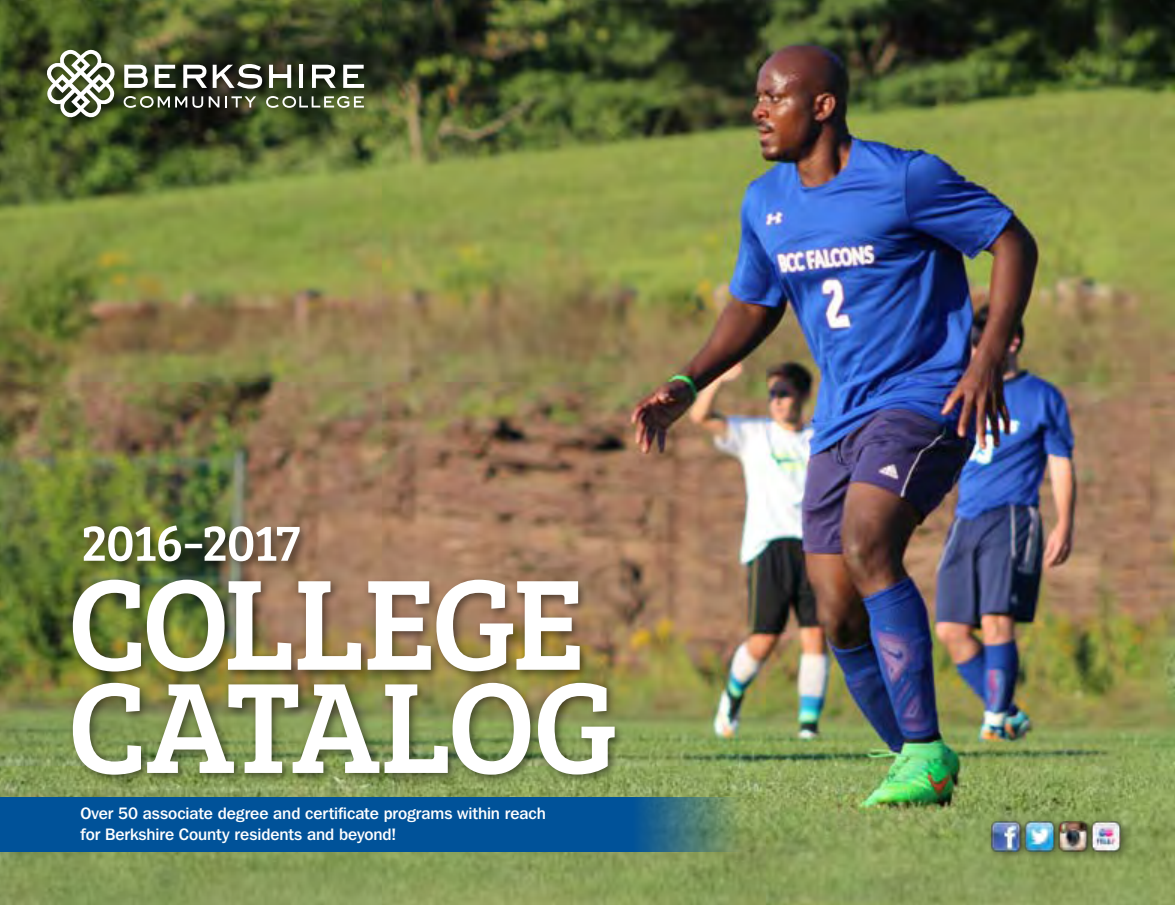
<style>
.page{position:relative;width:1175px;height:905px;background:#fff}
.page>*{position:absolute;margin:0;border:0;box-sizing:border-box;transform-origin:0 0}
.t1{font:133.05px/103.1px "Bree Serif";letter-spacing:-.035em;color:#fff}
.t2{font:52.5px "Bree Serif";letter-spacing:-.025em;color:#fff}
.t3{font:500 16.5px/21px "Franklin Gothic IT Cby BT";letter-spacing:-.005em;color:#fff}
</style>
<div class="page">
<img style="left:0;top:0;width:1174px;height:904px">
<div style="left:986px;top:816px;width:146px;height:45px;background:#000;opacity:.5"></div>
<img style="left:991px;top:821px;width:129px;height:30px">
<div style="left:69px;top:574px;width:557px;height:210px;background:#000;opacity:.5"></div>
<div style="left:78px;top:521px;width:233px;height:52px;background:#000;opacity:.5"></div>
<div style="left:44px;top:47px;width:330px;height:79px;background:#000;opacity:.5"></div>
<svg style="left:124px;top:65px;width:24px;height:23px"></svg>
<svg style="left:155px;top:65px;width:20px;height:23px"></svg>
<svg style="left:183px;top:65px;width:24px;height:23px"></svg>
<svg style="left:213px;top:64px;width:49px;height:25px"></svg>
<svg style="left:269px;top:65px;width:22px;height:23px"></svg>
<hr style="left:299px;top:65px;width:4px;height:23px;background:#fff">
<svg style="left:312px;top:65px;width:24px;height:23px"></svg>
<svg style="left:343px;top:65px;width:21px;height:23px"></svg>
<svg style="left:124px;top:96px;width:79px;height:12px"></svg>
<svg style="left:209px;top:96px;width:10px;height:11px"></svg>
<svg style="left:225px;top:96px;width:31px;height:11px"></svg>
<svg style="left:266px;top:96px;width:98px;height:12px"></svg>
<svg style="left:47px;top:50px;width:69px;height:67px"></svg>
<div style="left:0;top:797px;width:755px;height:54px;background:#005299"></div>
<h2 class="t2" style="left:81px;top:504px;width:221px">2016–2017</h2>
<h1 class="t1" style="left:68px;top:565px;width:552px">COLLEGE<br>CATALOG</h1>
<p class="t3" style="left:80px;top:802px;width:467px">Over 50 associate degree and certificate programs within reach for Berkshire County residents and beyond!</p>
</div>
